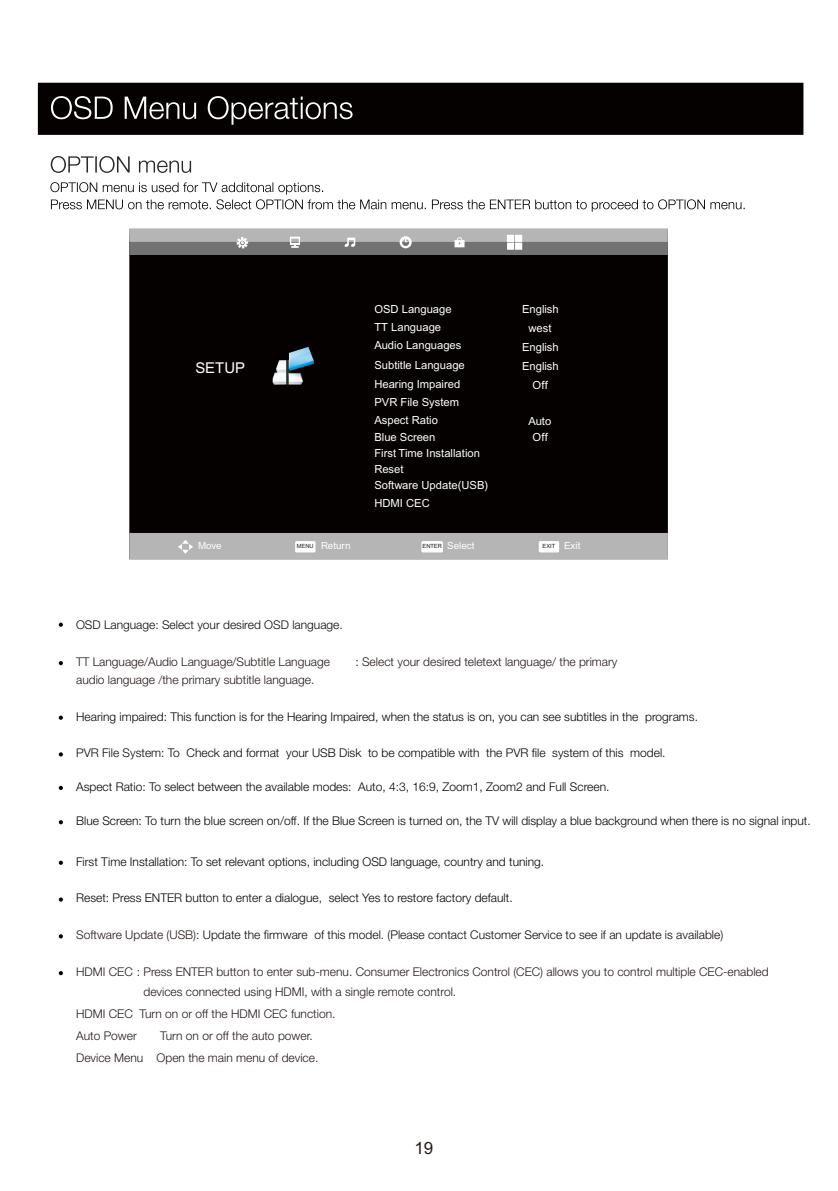
<style>
.page{position:relative;width:838px;height:1191px;background:#fff}
.page>*{position:absolute;margin:0;border:0;box-sizing:border-box;transform-origin:0 0}
.t1{font:17px "Arial";color:#231916}
.t2{font:15px "Arial";color:#fff}
.t3{font:300 12px "Helvetica Neue LT Pro";color:#060101}
.t4{font:300 12px/20px "Helvetica Neue LT Pro";color:#231916}
.t5{font:300 12px "Helvetica Neue LT Pro";color:#0e0806}
.t6{font:11.2px/15.8px "Arial";color:#fff}
.t7{font:9.8px "Arial";color:#fff}
.t8{font:5.8px "Arial";color:#231916}
.s1{font-size:5.8px;color:#231916}
.s2{font-size:9.8px;color:#fff}
.s3{color:#231916}
.s4{color:#060101}
.s5{color:#0e0806}
</style>
<div class="page">
<svg style="left:50px;top:182px;width:695px;height:30px"></svg>
<svg style="left:51px;top:156px;width:140px;height:17px"></svg>
<div style="left:38px;top:83px;width:765px;height:52px;background:#060101"></div>
<svg style="left:51px;top:96px;width:302px;height:29px"></svg>
<svg style="left:59px;top:661px;width:4px;height:4px"></svg>
<svg style="left:59px;top:622px;width:4px;height:4px"></svg>
<svg style="left:59px;top:715px;width:4px;height:4px"></svg>
<svg style="left:59px;top:785px;width:4px;height:4px"></svg>
<svg style="left:59px;top:752px;width:4px;height:4px"></svg>
<svg style="left:59px;top:820px;width:4px;height:4px"></svg>
<svg style="left:59px;top:860px;width:4px;height:4px"></svg>
<svg style="left:59px;top:897px;width:4px;height:4px"></svg>
<svg style="left:59px;top:934px;width:4px;height:4px"></svg>
<svg style="left:59px;top:971px;width:4px;height:3px"></svg>
<div style="left:129px;top:234px;width:539px;height:325px;background:#060101"></div>
<div style="left:129px;top:229px;width:539px;height:26px;background:#727272"></div>
<div style="left:129px;top:229px;width:539px;height:13px;background:#b5b5b6"></div>
<svg style="left:290px;top:236px;width:10px;height:12px"></svg>
<svg style="left:344px;top:237px;width:12px;height:10px"></svg>
<svg style="left:400px;top:236px;width:12px;height:12px"></svg>
<svg style="left:455px;top:237px;width:10px;height:10px"></svg>
<div style="left:507px;top:235px;width:7px;height:7px;background:#fff"></div>
<div style="left:515px;top:235px;width:7px;height:7px;background:#fff"></div>
<div style="left:515px;top:242px;width:7px;height:8px;background:#fff"></div>
<div style="left:507px;top:242px;width:7px;height:8px;background:#fff"></div>
<div style="left:129px;top:533px;width:539px;height:26px;background:#b5b5b6"></div>
<svg style="left:178px;top:540px;width:15px;height:13px"></svg>
<svg style="left:295px;top:541px;width:20px;height:11px"></svg>
<svg style="left:421px;top:541px;width:22px;height:11px"></svg>
<svg style="left:539px;top:541px;width:20px;height:11px"></svg>
<img style="left:273px;top:347px;width:41px;height:37px">
<svg style="left:237px;top:237px;width:11px;height:11px"></svg>
<p class="t2" style="left:195px;top:362px;width:51px">SETUP</p>
<p class="t6" style="left:374px;top:302px;width:79px">OSD Language</p>
<p class="t6" style="left:522px;top:302px;width:38px">English</p>
<p class="t6" style="left:374px;top:338px;width:88px">Audio Languages</p>
<p class="t6" style="left:522px;top:339px;width:38px">English</p>
<p class="t6" style="left:374px;top:358px;width:92px">Subtitle Language</p>
<p class="t6" style="left:522px;top:359px;width:38px">English</p>
<p class="t6" style="left:374px;top:320px;width:68px">TT Language</p>
<p class="t6" style="left:529px;top:321px;width:24px">west</p>
<p class="t6" style="left:374px;top:376px;width:87px">Hearing Impaired</p>
<p class="t6" style="left:533px;top:378px;width:17px">Off</p>
<p class="t6" style="left:374px;top:394px;width:86px">PVR File System</p>
<p class="t6" style="left:374px;top:412px;width:65px">Aspect Ratio</p>
<p class="t6" style="left:528px;top:413px;width:24px">Auto</p>
<p class="t6" style="left:374px;top:430px;width:62px">Blue Screen</p>
<p class="t6" style="left:533px;top:430px;width:17px">Off</p>
<p class="t6" style="left:374px;top:446px;width:115px">First Time Installation<br>Reset<br>Software Update(USB)</p>
<p class="t6" style="left:374px;top:496px;width:57px">HDMI CEC</p>
<p class="t7" style="left:198px;top:542px;width:25px">Move</p>
<p class="t7" style="left:297px;top:542px;width:55px"><span class="s1">MENU</span> Return</p>
<p class="t7" style="left:423px;top:542px;width:53px"><span class="s1">ENTER</span> Select</p>
<p class="t8" style="left:543px;top:544px;width:39px">EXIT <span class="s2">Exit</span></p>
<p class="t5" style="left:76px;top:620px;width:268px">OSD Language<span class="s3">:</span> Select your desired OSD language.</p>
<p class="t4" style="left:76px;top:653px;width:255px">TT Language/Audio Language/Subtitle Language</p>
<p class="t4" style="left:355px;top:653px;width:264px"><span class="s4">:</span> Select your desired teletext language/ the primary</p>
<p class="t4" style="left:76px;top:671px;width:240px">audio language /the primary subtitle language.</p>
<p class="t3" style="left:76px;top:711px;width:623px">Hearing impaired: This function is for the Hearing Impaired, when the status is on, you can see subtitles in the programs.</p>
<p class="t3" style="left:76px;top:748px;width:591px"><span class="s5">PVR File System</span>: To Check and format your USB Disk to be compatible with the PVR file system of this model.</p>
<p class="t3" style="left:76px;top:782px;width:535px">Aspect Ratio: To select between the available modes: Auto, 4:3, 16:9, Zoom1, Zoom2 and Full Screen.</p>
<p class="t3" style="left:76px;top:816px;width:736px">Blue Screen: To turn the blue screen on/off. If the Blue Screen is turned on, the TV will display a blue background when there is no signal input.</p>
<p class="t3" style="left:76px;top:856px;width:470px">First Time Installation: To set relevant options, including OSD language, country and tuning.</p>
<p class="t3" style="left:76px;top:893px;width:438px">Reset: Press ENTER button to enter a dialogue, select Yes to restore factory default.</p>
<p class="t5" style="left:76px;top:930px;width:649px"><span class="s3">Software Update (USB)</span><span class="s4">:</span> Update the firmware of this model. (Please contact Customer Service to see if an update is available)</p>
<p class="t4" style="left:143px;top:963px;width:627px;text-indent:-67px">HDMI CEC Press ENTER button to enter sub-menu. Consumer Electronics Control (CEC) allows you to control multiple CEC-enabled devices connected using HDMI, with a single remote control.</p>
<p class="t3" style="left:137px;top:967px;width:5px">:</p>
<p class="t4" style="left:76px;top:1004px;width:261px;line-height:21.4px">HDMI CEC Turn on or off the HDMI CEC function.<br>Auto Power</p>
<p class="t4" style="left:76px;top:1025px;width:244px;line-height:22.2px;text-indent:84px">Turn on or off the auto power.<br>Device Menu Open the main menu of device.</p>
<h1 class="t1" style="left:414px;top:1140px;width:20px">19</h1>
</div>
